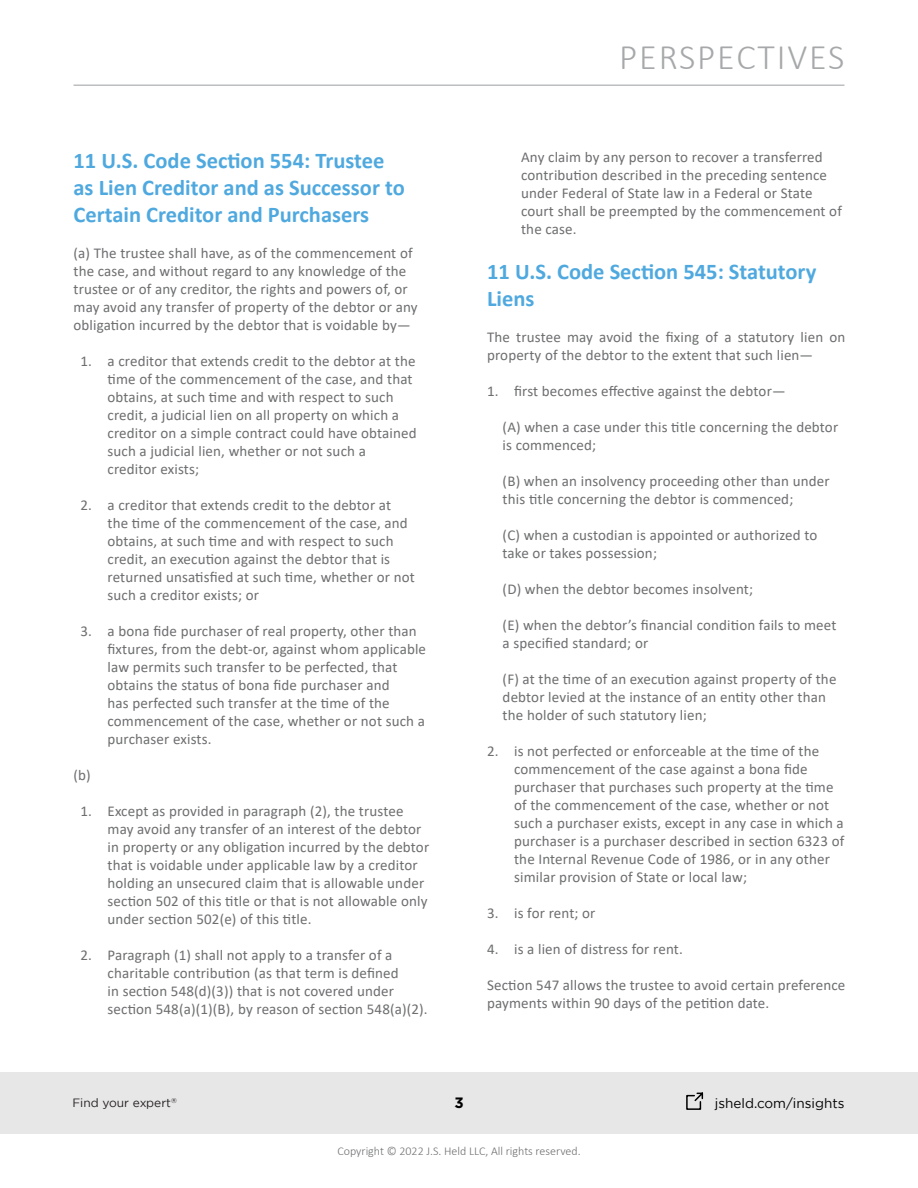
<style>
.page{position:relative;width:918px;height:1188px;background:#fff}
.page>*{position:absolute;margin:0;border:0;box-sizing:border-box;transform-origin:0 0}
.t1{font:300 36px "Calibri";letter-spacing:.05em;color:#a6a8aa}
.t2{font:700 22.5px/27px "Calibri";color:#4fa9df}
.t3{font:15px/18px "Calibri";letter-spacing:.01em;color:#6d6e70}
.t4{font:700 15px "Gotham";color:#000}
.t5{font:13.5px "Gotham";color:#000}
.t6{font:300 12px "Calibri";color:#6e6f71}
.t7{font:12px "Gotham";color:#241f21}
.t8{font:7.05px "Gotham";color:#241f21}
</style>
<div class="page">
<div style="left:0;top:1072px;width:918px;height:62px;background:#e7e7e7"></div>
<hr style="left:74px;top:85px;width:770px;height:1px;background:#a6a8ab">
<svg style="left:686px;top:1092px;width:18px;height:18px"></svg>
<h2 class="t2" style="left:74px;top:146px;width:333px">11 U.S. Code Section 554: Trustee as Lien Creditor and as Successor to<br>Certain Creditor and Purchasers</h2>
<p class="t3" style="left:74px;top:243px;width:346px">(a) The trustee shall have, as of the commencement of the case, and without regard to any knowledge of the trustee or of any creditor, the rights and powers of, or may avoid any transfer of property of the debtor or any obligation incurred by the debtor that is voidable by—</p>
<p class="t3" style="left:108px;top:351px;width:311px;text-indent:-27px">1. a creditor that extends credit to the debtor at the time of the commencement of the case, and that obtains, at such time and with respect to such credit, a judicial lien on all property on which a creditor on a simple contract could have obtained such a judicial lien, whether or not such a creditor exists;</p>
<p class="t3" style="left:108px;top:495px;width:309px;text-indent:-27px">2. a creditor that extends credit to the debtor at the time of the commencement of the case, and obtains, at such time and with respect to such credit, an execution against the debtor that is returned unsatisfied at such time, whether or not such a creditor exists; or</p>
<p class="t3" style="left:108px;top:621px;width:320px;text-indent:-27px">3. a bona fide purchaser of real property, other than fixtures, from the debt-or, against whom applicable law permits such transfer to be perfected, that obtains the status of bona fide purchaser and<br>has perfected such transfer at the time of the commencement of the case, whether or not such a purchaser exists.</p>
<p class="t3" style="left:74px;top:765px;width:19px">(b)</p>
<p class="t3" style="left:108px;top:801px;width:323px;text-indent:-27px">1. Except as provided in paragraph (2), the trustee may avoid any transfer of an interest of the debtor in property or any obligation incurred by the debtor that is voidable under applicable law by a creditor holding an unsecured claim that is allowable under section 502 of this title or that is not allowable only under section 502(e) of this title.</p>
<p class="t3" style="left:108px;top:945px;width:322px;text-indent:-27px">2. Paragraph (1) shall not apply to a transfer of a charitable contribution (as that term is defined<br>in section 548(d)(3)) that is not covered under section 548(a)(1)(B), by reason of section 548(a)(2).</p>
<h1 class="t1" style="left:619px;top:35px;width:227px">PERSPECTIVES</h1>
<p class="t3" style="left:521px;top:148px;width:322px">Any claim by any person to recover a transferred contribution described in the preceding sentence under Federal of State law in a Federal or State court shall be preempted by the commencement of the case.</p>
<h2 class="t2" style="left:487px;top:258px;width:331px">11 U.S. Code Section 545: Statutory<br>Liens</h2>
<p class="t3" style="left:487px;top:328px;width:360px">The trustee may avoid the fixing of a statutory lien on property of the debtor to the extent that such lien—</p>
<p class="t3" style="left:487px;top:382px;width:300px">1. first becomes effective against the debtor—</p>
<p class="t3" style="left:503px;top:418px;width:337px">(A) when a case under this title concerning the debtor is commenced;</p>
<p class="t3" style="left:503px;top:472px;width:329px">(B) when an insolvency proceeding other than under this title concerning the debtor is commenced;</p>
<p class="t3" style="left:503px;top:526px;width:316px">(C) when a custodian is appointed or authorized to take or takes possession;</p>
<p class="t3" style="left:503px;top:580px;width:252px">(D) when the debtor becomes insolvent;</p>
<p class="t3" style="left:503px;top:616px;width:335px">(E) when the debtor’s financial condition fails to meet a specified standard; or</p>
<p class="t3" style="left:503px;top:670px;width:335px">(F) at the time of an execution against property of the debtor levied at the instance of an entity other than the holder of such statutory lien;</p>
<p class="t3" style="left:514px;top:742px;width:332px;text-indent:-27px">2. is not perfected or enforceable at the time of the commencement of the case against a bona fide purchaser that purchases such property at the time of the commencement of the case, whether or not such a purchaser exists, except in any case in which a purchaser is a purchaser described in section 6323 of the Internal Revenue Code of 1986, or in any other similar provision of State or local law;</p>
<p class="t3" style="left:487px;top:904px;width:110px">3. is for rent; or</p>
<p class="t3" style="left:487px;top:940px;width:197px">4. is a lien of distress for rent.</p>
<p class="t3" style="left:487px;top:976px;width:360px">Section 547 allows the trustee to avoid certain preference payments within 90 days of the petition date.</p>
<p class="t7" style="left:72px;top:1096px;width:100px">Find your expert</p>
<p class="t4" style="left:454px;top:1093px;width:11px">3</p>
<p class="t5" style="left:715px;top:1095px;width:131px">jsheld.com/insights</p>
<p class="t8" style="left:171px;top:1096px;width:7px">®</p>
<p class="t6" style="left:337px;top:1144px;width:245px">Copyright © 2022 J.S. Held LLC, All rights reserved.</p>
</div>
